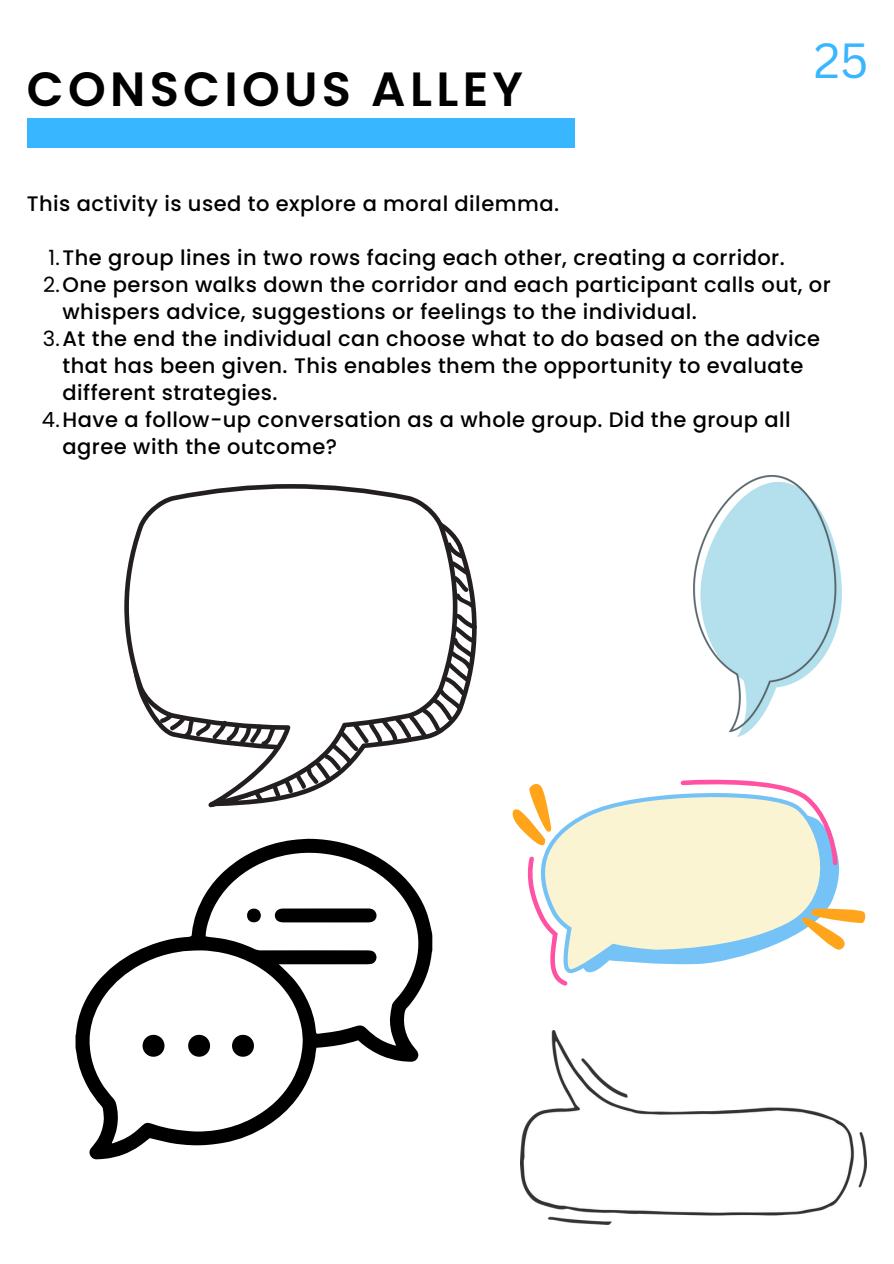
<style>
.page{position:relative;width:894px;height:1264px;background:#fff}
.page>*{position:absolute;margin:0;border:0;box-sizing:border-box;transform-origin:0 0}
.t1{font:600 48px "Poppins";letter-spacing:.09em;color:#000}
.t2{font:48px "Canva Sans";color:#38b6ff}
.t3{font:500 21px/27px "Poppins";letter-spacing:.02em;color:#000}
.s1{font-weight:400}
</style>
<div class="page">
<div style="left:27px;top:118px;width:547px;height:29px;background:#38b6ff"></div>
<svg style="left:124px;top:484px;width:333px;height:323px"></svg>
<svg style="left:159px;top:541px;width:318px;height:261px"></svg>
<svg style="left:550px;top:950px;width:211px;height:19px"></svg>
<svg style="left:512px;top:780px;width:354px;height:170px;fill:#faf4d2"></svg>
<svg style="left:75px;top:838px;width:357px;height:321px"></svg>
<svg style="left:275px;top:908px;width:103px;height:14px"></svg>
<div style="left:247px;top:908px;width:14px;height:14px;background:#000;border-radius:50%"></div>
<svg style="left:142px;top:1034px;width:22px;height:22px"></svg>
<svg style="left:188px;top:1034px;width:22px;height:22px"></svg>
<svg style="left:232px;top:1034px;width:22px;height:22px"></svg>
<img style="left:520px;top:1030px;width:346px;height:194px">
<img style="left:693px;top:475px;width:148px;height:261px">
<p class="t1" style="left:27px;top:55px;width:497px">CONSCIOUS ALLEY</p>
<p class="t2" style="left:813px;top:27px;width:56px">25</p>
<p class="t3" style="left:27px;top:190px;width:533px">This activity is used to explore a moral dilemma.</p>
<h2 class="t3" style="left:48px;top:244px;width:737px"><span class="s1">1.</span>The group lines in two rows facing each other, creating a corridor.</h2>
<p class="t3" style="left:62px;top:271px;width:769px;text-indent:-20px"><span class="s1">2.</span>One person walks down the corridor and each participant calls out, or whispers advice, suggestions or feelings to the individual.</p>
<p class="t3" style="left:62px;top:325px;width:758px;text-indent:-20px"><span class="s1">3.</span>At the end the individual can choose what to do based on the advice that has been given. This enables them the opportunity to evaluate different strategies.</p>
<p class="t3" style="left:62px;top:406px;width:729px;text-indent:-21px"><span class="s1">4.</span>Have a follow-up conversation as a whole group. Did the group all agree with the outcome?</p>
</div>
